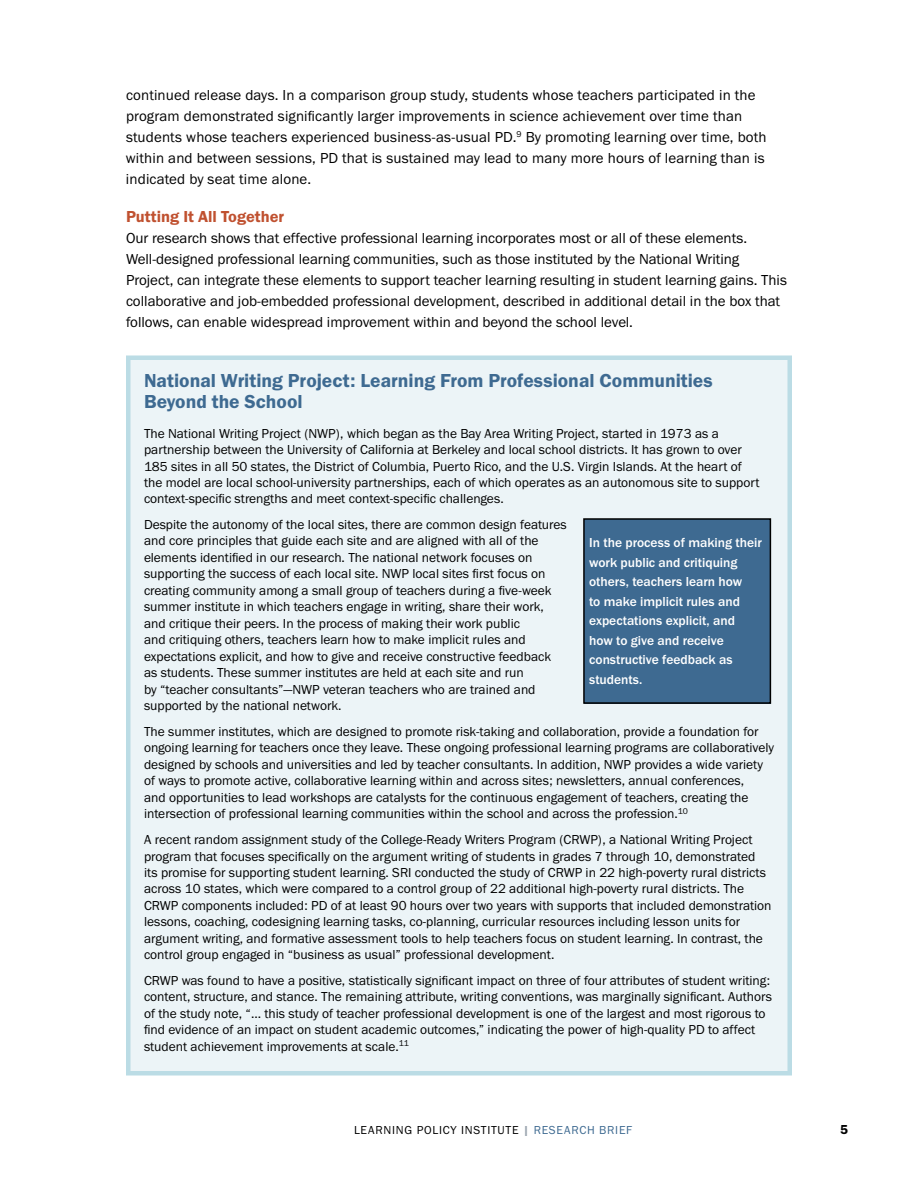
<style>
.page{position:relative;width:918px;height:1188px;background:#fff}
.page>*{position:absolute;margin:0;border:0;box-sizing:border-box;transform-origin:0 0}
.t1{font:19.5px/21px "Franklin Gothic URW Dem";color:#3e6a91}
.t2{font:16.5px "Franklin Gothic URW Dem";color:#c05130}
.t3{font:15px/21px "Franklin Gothic URW Boo";color:#000}
.t4{font:13.5px/16.5px "Franklin Gothic URW Boo";color:#000}
.t5{font:500 13.5px/19.5px "Franklin Gothic URW";color:#fff}
.t6{font:13.5px "Franklin Gothic URW Dem";color:#000}
.t7{font:12px "Franklin Gothic URW Boo";letter-spacing:.06em;color:#000}
.s1{font-family:"Franklin Gothic URW Hea";color:#99a4ae}
.s2{color:#3e6a91}
</style>
<div class="page">
<div style="left:128px;top:358px;width:662px;height:715px;background:#ecf4f7"></div>
<div style="left:126px;top:356px;width:666px;height:720px;border:4px solid #bbdce5"></div>
<div style="left:584px;top:519px;width:186px;height:184px;background:#3e6a91"></div>
<div style="left:583px;top:518px;width:188px;height:186px;border:2px solid #000"></div>
<p class="t3" style="left:126px;top:84px;width:642px">continued release days. In a comparison group study, students whose teachers participated in the program demonstrated significantly larger improvements in science achievement over time than students whose teachers experienced business-as-usual PD.<sup>9</sup> By promoting learning over time, both within and between sessions, PD that is sustained may lead to many more hours of learning than is indicated by seat time alone.</p>
<p class="t2" style="left:126px;top:206px;width:160px">Putting It All Together</p>
<p class="t3" style="left:126px;top:227px;width:662px">Our research shows that effective professional learning incorporates most or all of these elements.<br>Well-designed professional learning communities, such as those instituted by the National Writing Project, can integrate these elements to support teacher learning resulting in student learning gains. This collaborative and job-embedded professional development, described in additional detail in the box that follows, can enable widespread improvement within and beyond the school level.</p>
<h1 class="t1" style="left:144px;top:369px;width:570px">National Writing Project: Learning From Professional Communities<br>Beyond the School</h1>
<p class="t4" style="left:144px;top:425px;width:617px">The National Writing Project (NWP), which began as the Bay Area Writing Project, started in 1973 as a partnership between the University of California at Berkeley and local school districts. It has grown to over 185 sites in all 50 states, the District of Columbia, Puerto Rico, and the U.S. Virgin Islands. At the heart of the model are local school-university partnerships, each of which operates as an autonomous site to support context-specific strengths and meet context-specific challenges.</p>
<p class="t4" style="left:144px;top:516px;width:424px">Despite the autonomy of the local sites, there are common design features and core principles that guide each site and are aligned with all of the elements identified in our research. The national network focuses on supporting the success of each local site. NWP local sites first focus on creating community among a small group of teachers during a five-week summer institute in which teachers engage in writing, share their work, and critique their peers. In the process of making their work public<br>and critiquing others, teachers learn how to make implicit rules and expectations explicit, and how to give and receive constructive feedback as students. These summer institutes are held at each site and run<br>by “teacher consultants”—NWP veteran teachers who are trained and supported by the national network.</p>
<p class="t4" style="left:144px;top:723px;width:632px">The summer institutes, which are designed to promote risk-taking and collaboration, provide a foundation for ongoing learning for teachers once they leave. These ongoing professional learning programs are collaboratively designed by schools and universities and led by teacher consultants. In addition, NWP provides a wide variety of ways to promote active, collaborative learning within and across sites; newsletters, annual conferences,<br>and opportunities to lead workshops are catalysts for the continuous engagement of teachers, creating the intersection of professional learning communities within the school and across the profession.<sup>10</sup></p>
<p class="t4" style="left:144px;top:831px;width:629px">A recent random assignment study of the College-Ready Writers Program (CRWP), a National Writing Project program that focuses specifically on the argument writing of students in grades 7 through 10, demonstrated its promise for supporting student learning. SRI conducted the study of CRWP in 22 high-poverty rural districts across 10 states, which were compared to a control group of 22 additional high-poverty rural districts. The CRWP components included: PD of at least 90 hours over two years with supports that included demonstration lessons, coaching, codesigning learning tasks, co-planning, curricular resources including lesson units for argument writing, and formative assessment tools to help teachers focus on student learning. In contrast, the control group engaged in “business as usual” professional development.</p>
<p class="t4" style="left:144px;top:972px;width:629px">CRWP was found to have a positive, statistically significant impact on three of four attributes of student writing: content, structure, and stance. The remaining attribute, writing conventions, was marginally significant. Authors of the study note, “… this study of teacher professional development is one of the largest and most rigorous to find evidence of an impact on student academic outcomes,” indicating the power of high-quality PD to affect student achievement improvements at scale.<sup>11</sup></p>
<p class="t5" style="left:589px;top:533px;width:174px">In the process of making their work public and critiquing others, teachers learn how<br>to make implicit rules and expectations explicit, and how to give and receive constructive feedback as students.</p>
<p class="t7" style="left:354px;top:1123px;width:280px">LEARNING POLICY INSTITUTE <span class="s1">|</span> <span class="s2">RESEARCH BRIEF</span></p>
<p class="t6" style="left:840px;top:1121px;width:9px">5</p>
</div>
